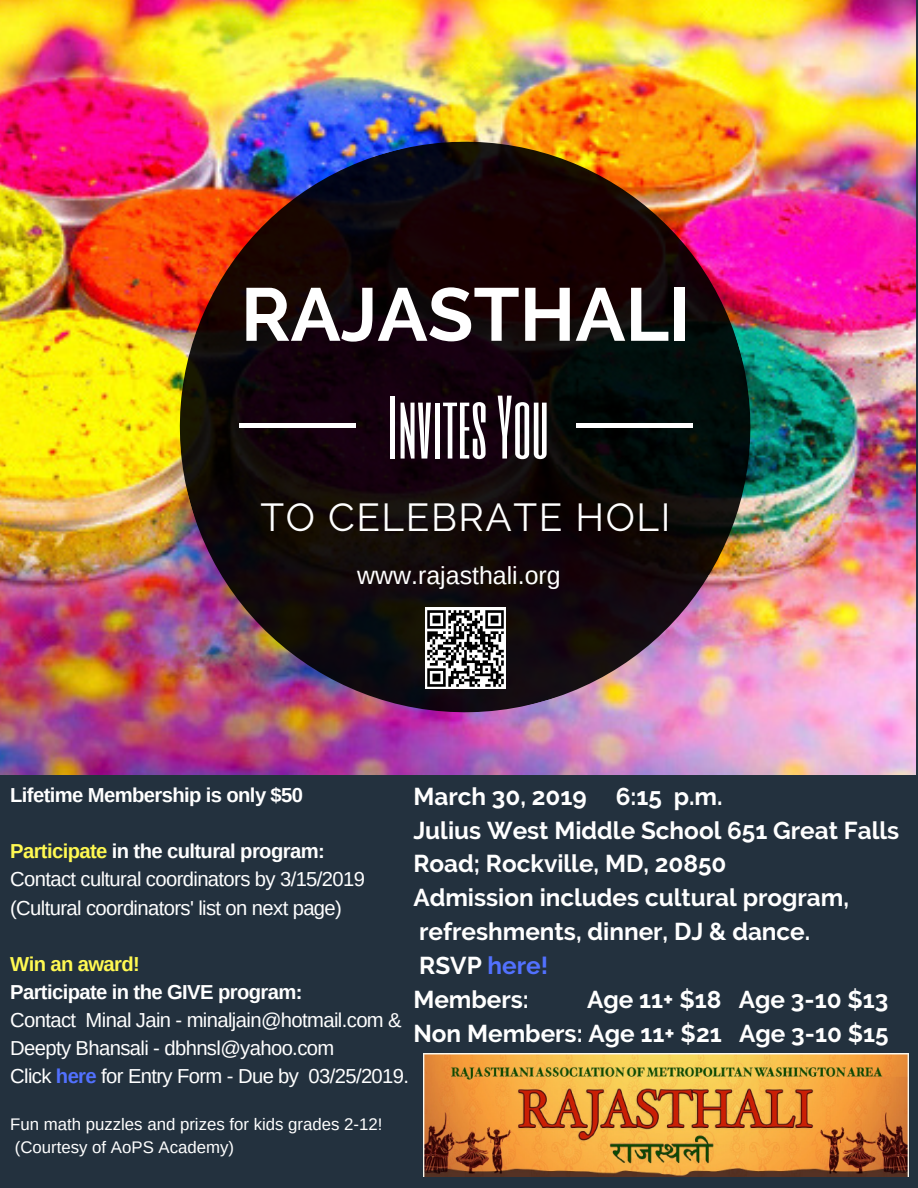
<style>
.page{position:relative;width:918px;height:1188px;background:#23313e}
.page>*{position:absolute;margin:0;border:0;box-sizing:border-box;transform-origin:0 0}
.t1{font:700 74.7px "Raleway";color:#fff}
.t2{font:74.55px "Six Caps";color:#fff}
.t3{font:38.85px "Raleway";letter-spacing:.04em;color:#fff}
.t4{font:24.9px "Arimo";color:#fff}
.t5{font:700 24.3px/33.9px "Raleway";color:#fff}
.t6{font:20.25px/28.2px "Arimo";letter-spacing:-.03em;color:#fff}
.t7{font:700 20.25px "Arimo";letter-spacing:-.03em;color:#fff}
.t8{font:700 20.25px "Arimo";letter-spacing:-.03em;color:#fff952}
.t9{font:16.8px/22.5px "Arimo";color:#fff}
.s1{color:#5271ff}
.s2{font-weight:700;color:#fff952}
.s3{font-weight:700}
.s4{font-weight:700;color:#5271ff}
</style>
<div class="page">
<img style="left:0;top:0;width:915px;height:774px">
<img style="left:113px;top:75px;width:704px;height:700px">
<hr style="left:576px;top:423px;width:117px;height:4px;background:#fff">
<hr style="left:240px;top:423px;width:116px;height:4px;background:#fff">
<img style="left:423px;top:1053px;width:486px;height:124px">
<img style="left:426px;top:608px;width:80px;height:81px">
<h1 class="t1" style="left:241px;top:271px;width:451px">RAJASTHALI</h1>
<h2 class="t2" style="left:388px;top:376px;width:163px">InvitesYou</h2>
<h3 class="t3" style="left:261px;top:494px;width:411px">TO CELEBRATE HOLI</h3>
<p class="t4" style="left:357px;top:562px;width:205px">www.rajasthali.org</p>
<p class="t5" style="left:413px;top:779px;width:487px">March 30, 2019 6:15 p.m.<br>Julius West Middle School 651 Great Falls<br>Road; Rockville, MD, 20850<br>Admission includes cultural program, refreshments, dinner, DJ &amp; dance.<br>RSVP <span class="s1">here!<br></span>Members:</p>
<p class="t7" style="left:10px;top:784px;width:294px">Lifetime Membership is only $50</p>
<p class="t6" style="left:10px;top:837px;width:356px"><span class="s2">Participate</span> <span class="s3">in the cultural program:<br></span>Contact cultural coordinators by 3/15/2019 (Cultural coordinators' list on next page)</p>
<p class="t8" style="left:10px;top:953px;width:131px">Win an award!</p>
<p class="t7" style="left:10px;top:981px;width:294px">Participate in the GIVE program:</p>
<p class="t6" style="left:10px;top:1006px;width:400px">Contact Minal Jain - minaljain@hotmail.com &amp;<br>Deepty Bhansali - dbhnsl@yahoo.com<br>Click <span class="s4">here</span> for Entry Form - Due by 03/25/2019.</p>
<p class="t5" style="left:413px;top:983px;width:477px;text-align:right">Age 11+ $18 Age 3-10 $13<br>Non Members: Age 11+ $21 Age 3-10 $15</p>
<p class="t9" style="left:10px;top:1113px;width:374px">Fun math puzzles and prizes for kids grades 2-12! (Courtesy of AoPS Academy)</p>
</div>
